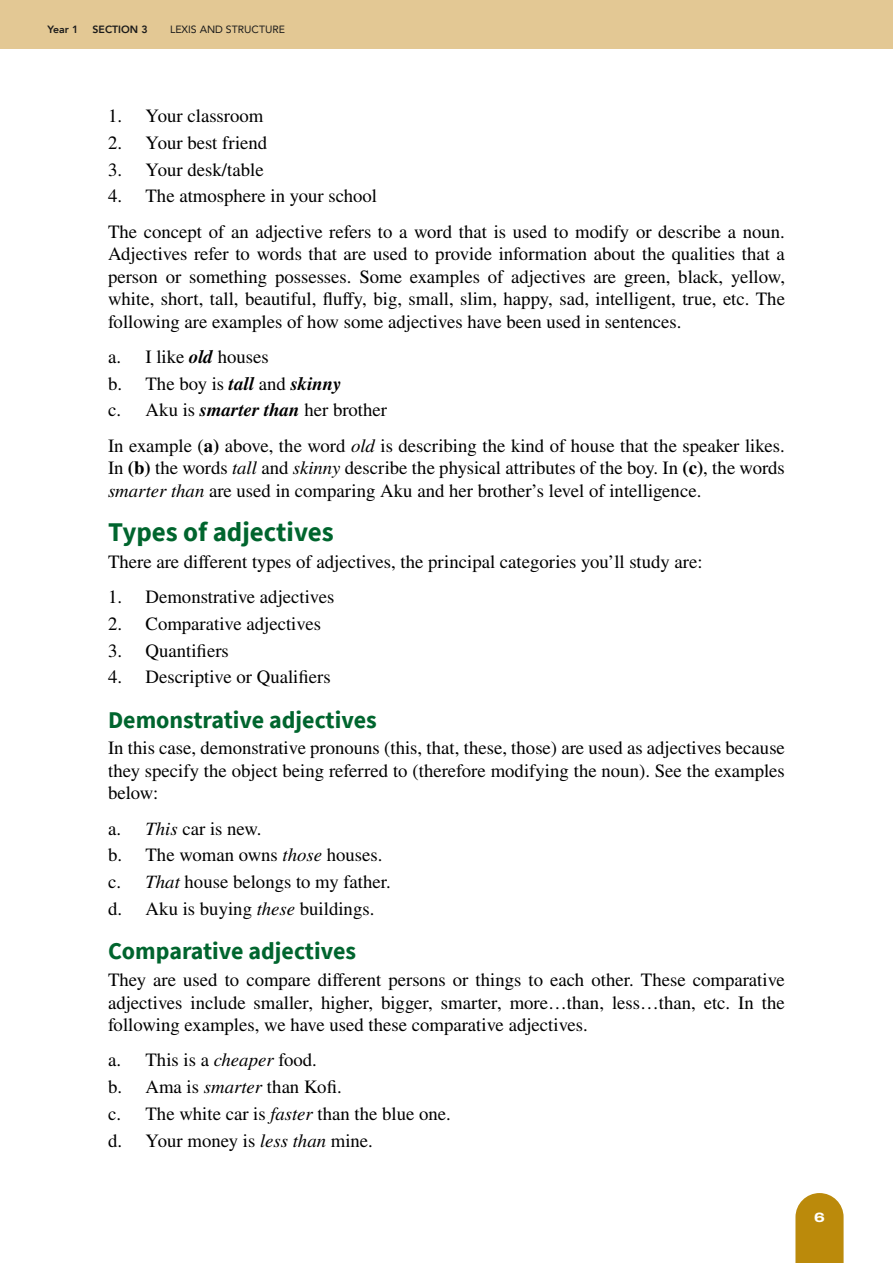
<style>
.page{position:relative;width:893px;height:1263px;background:#fff}
.page>*{position:absolute;margin:0;border:0;box-sizing:border-box;transform-origin:0 0}
.t1{font:700 27px "Source Sans Pro";color:#00652e}
.t2{font:700 24px "Source Sans Pro";color:#00652e}
.t3{font:18.75px/22.5px "STIX General";color:#000}
.t4{font:800 13.5px "Archivo Expanded";color:#fff}
.t5{font:10.5px "Avenir";color:#1a1a1a}
.t6{font:800 10.5px "Avenir";color:#1a1a1a}
.s1{font-weight:700;font-style:italic}
.s2{font-weight:700}
.s3{font-style:italic}
</style>
<div class="page">
<div style="left:0;top:0;width:893px;height:49px;background:#e3c894"></div>
<svg style="left:795px;top:1193px;width:49px;height:70px"></svg>
<p class="t6" style="left:48px;top:21px;width:32px">Year 1</p>
<p class="t6" style="left:93px;top:21px;width:57px">SECTION 3</p>
<p class="t5" style="left:170px;top:21px;width:116px">LEXIS AND STRUCTURE</p>
<p class="t3" style="left:108px;top:105px;width:157px">1. Your classroom</p>
<p class="t3" style="left:108px;top:132px;width:161px">2. Your best friend</p>
<p class="t3" style="left:108px;top:159px;width:157px">3. Your desk/table</p>
<p class="t3" style="left:108px;top:179px;width:678px;line-height:35.2px">4. The atmosphere in your school<br>The concept of an adjective refers to a word that is used to modify or describe a noun.</p>
<p class="t3" style="left:108px;top:243px;width:678px;text-align:justify">Adjectives refer to words that are used to provide information about the qualities that a person or something possesses. Some examples of adjectives are green, black, yellow, white, short, tall, beautiful, fluffy, big, small, slim, happy, sad, intelligent, true, etc. The following are examples of how some adjectives have been used in sentences.</p>
<p class="t3" style="left:108px;top:344px;width:281px;line-height:26.7px">a. I like <span class="s1">old</span> houses<br>b. The boy is <span class="s1">tall</span> and <span class="s1">skinny<br></span>c. Aku is <span class="s1">smarter than</span> her brother</p>
<p class="t3" style="left:108px;top:435px;width:678px;text-align:justify">In example (<span class="s2">a)</span> above, the word <span class="s3">old</span> is describing the kind of house that the speaker likes.<br>In <span class="s2">(b)</span> the words <span class="s3">tall</span> and <span class="s3">skinny</span> describe the physical attributes of the boy. In <span class="s2">(c)</span>, the words <span class="s3">smarter than</span> are used in comparing Aku and her brother’s level of intelligence.</p>
<h1 class="t1" style="left:108px;top:514px;width:227px">Types of adjectives</h1>
<p class="t3" style="left:108px;top:551px;width:596px">There are different types of adjectives, the principal categories you’ll study are:</p>
<p class="t3" style="left:108px;top:586px;width:228px">1. Demonstrative adjectives</p>
<p class="t3" style="left:108px;top:613px;width:215px">2. Comparative adjectives</p>
<p class="t3" style="left:108px;top:640px;width:122px">3. Quantifiers</p>
<p class="t3" style="left:108px;top:667px;width:224px">4. Descriptive or Qualifiers</p>
<p class="t2" style="left:108px;top:703px;width:270px">Demonstrative adjectives</p>
<p class="t3" style="left:108px;top:738px;width:678px;text-align:justify">In this case, demonstrative pronouns (this, that, these, those) are used as adjectives because they specify the object being referred to (therefore modifying the noun). See the examples below:</p>
<p class="t3" style="left:108px;top:816px;width:284px;line-height:26.7px">a. <span class="s3">This</span> car is new.<br>b. The woman owns <span class="s3">those</span> houses. c. <span class="s3">That</span> house belongs to my father. d. Aku is buying <span class="s3">these</span> buildings.</p>
<p class="t2" style="left:108px;top:935px;width:250px">Comparative adjectives</p>
<p class="t3" style="left:108px;top:969px;width:678px;text-align:justify">They are used to compare different persons or things to each other. These comparative adjectives include smaller, higher, bigger, smarter, more…than, less…than, etc. In the following examples, we have used these comparative adjectives.</p>
<p class="t3" style="left:108px;top:1047px;width:344px;line-height:26.7px">a. This is a <span class="s3">cheaper</span> food.<br>b. Ama is <span class="s3">smarter</span> than Kofi.<br>c. The white car is <span class="s3">faster</span> than the blue one. d. Your money is <span class="s3">less than</span> mine.</p>
<p class="t4" style="left:814px;top:1207px;width:12px">6</p>
</div>
